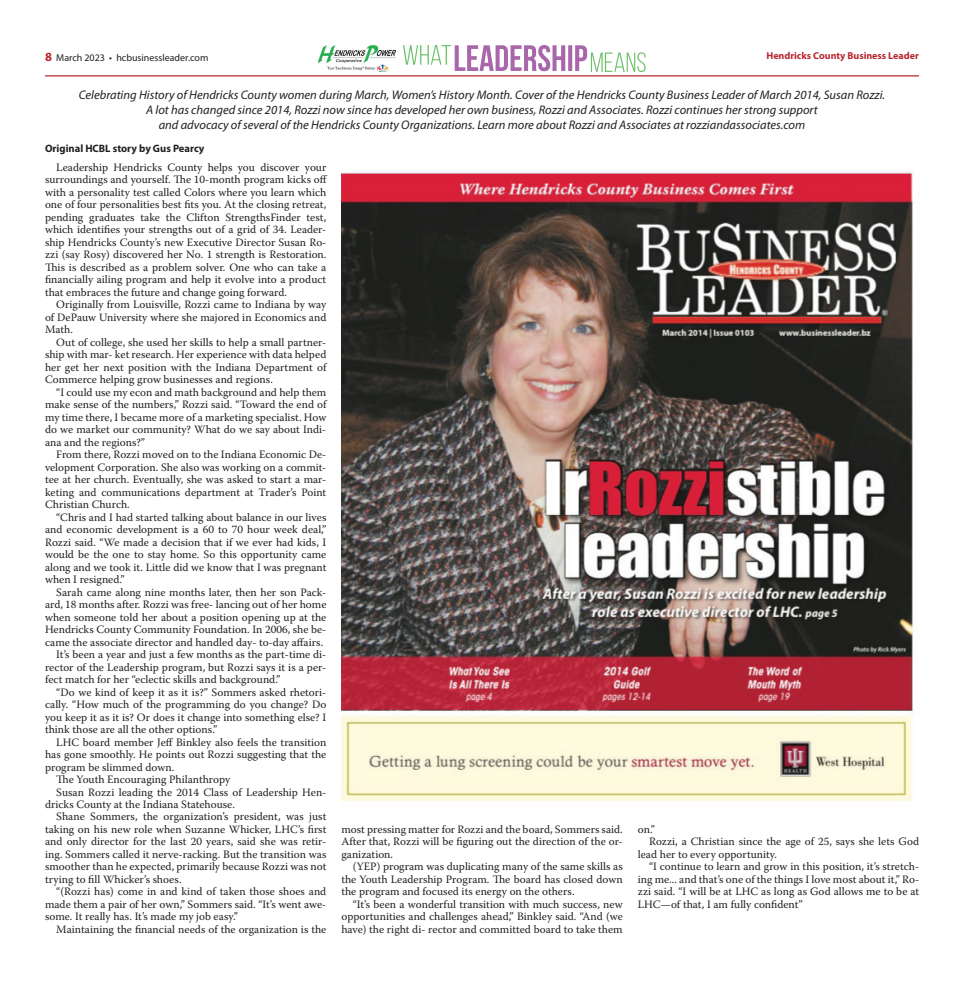
<style>
.page{position:relative;width:964px;height:990px;background:#fff}
.page>*{position:absolute;margin:0;border:0;box-sizing:border-box;transform-origin:0 0}
.t1{font:italic 12.5px/15px "Myriad Pro";color:#231f20;text-align:center}
.t2{font:11.25px/12.5px "Warnock Pro";color:#231f20;text-align:justify}
.t3{font:700 10.75px "Myriad Pro";color:#231f20}
.t4{font:10px "Myriad Pro";color:#231f20}
.t5{font:700 10px "Myriad Pro";color:#b7282e}
.s1{font-weight:700;font-size:12.5px;color:#b7282e}
</style>
<div class="page">
<hr style="left:45px;top:75px;width:873px;height:2px;background:#b7282e">
<img style="left:318px;top:45px;width:77px;height:26px">
<svg style="left:403px;top:45px;width:242px;height:27px"></svg>
<img style="left:341px;top:172px;width:573px;height:630px">
<p class="t4" style="left:45px;top:52px;width:165px"><span class="s1">8</span> March 2023 • hcbusinessleader.com</p>
<p class="t5" style="left:766px;top:49px;width:154px">Hendricks County Business Leader</p>
<p class="t1" style="left:79px;top:87px;width:807px">Celebrating History of Hendricks County women during March, Women’s History Month. Cover of the Hendricks County Business Leader of March 2014, Susan Rozzi.<br>A lot has changed since 2014, Rozzi now since has developed her own business, Rozzi and Associates. Rozzi continues her strong support<br>and advocacy of several of the Hendricks County Organizations. Learn more about Rozzi and Associates at rozziandassociates.com</p>
<p class="t3" style="left:45px;top:142px;width:161px">Original HCBL story by Gus Pearcy</p>
<p class="t2" style="left:45px;top:160px;width:283px;text-indent:11px">Leadership Hendricks County helps you discover your surroundings and yourself. The 10-month program kicks off with a personality test called Colors where you learn which one of four personalities best fits you. At the closing retreat, pending graduates take the Clifton StrengthsFinder test, which identifies your strengths out of a grid of 34. Leader&shy;ship Hendricks County’s new Executive Director Susan Ro&shy;zzi (say Rosy) discovered her No. 1 strength is Restoration.<br>This is described as a problem solver. One who can take a financially ailing program and help it evolve into a product that embraces the future and change going forward.</p>
<p class="t2" style="left:45px;top:298px;width:283px;text-indent:11px">Originally from Louisville, Rozzi came to Indiana by way of DePauw University where she majored in Economics and Math.</p>
<p class="t2" style="left:45px;top:335px;width:283px;text-indent:11px">Out of college, she used her skills to help a small partner&shy;ship with mar- ket research. Her experience with data helped her get her next position with the Indiana Department of Commerce helping grow businesses and regions.</p>
<p class="t2" style="left:45px;top:385px;width:283px;text-indent:11px">“I could use my econ and math background and help them make sense of the numbers,” Rozzi said. “Toward the end of my time there, I became more of a marketing specialist. How do we market our community? What do we say about Indi&shy;ana and the regions?”</p>
<p class="t2" style="left:45px;top:448px;width:283px;text-indent:11px">From there, Rozzi moved on to the Indiana Economic De&shy;velopment Corporation. She also was working on a commit&shy;tee at her church. Eventually, she was asked to start a mar&shy;keting and communications department at Trader’s Point Christian Church.</p>
<p class="t2" style="left:45px;top:510px;width:283px;text-indent:11px">“Chris and I had started talking about balance in our lives and economic development is a 60 to 70 hour week deal,” Rozzi said. “We made a decision that if we ever had kids, I would be the one to stay home. So this opportunity came along and we took it. Little did we know that I was pregnant when I resigned.”</p>
<p class="t2" style="left:56px;top:585px;width:271px">Sarah came along nine months later, then her son Pack-</p>
<p class="t2" style="left:45px;top:598px;width:283px">ard, 18 months after. Rozzi was free- lancing out of her home</p>
<p class="t2" style="left:45px;top:610px;width:283px">when someone told her about a position opening up at the</p>
<p class="t2" style="left:45px;top:623px;width:283px">Hendricks County Community Foundation. In 2006, she be-</p>
<p class="t2" style="left:45px;top:635px;width:279px">came the associate director and handled day- to-day affairs.</p>
<p class="t2" style="left:56px;top:648px;width:271px">It’s been a year and just a few months as the part-time di-</p>
<p class="t2" style="left:45px;top:660px;width:283px">rector of the Leadership program, but Rozzi says it is a per-</p>
<p class="t2" style="left:45px;top:673px;width:237px">fect match for her “eclectic skills and background.”</p>
<p class="t2" style="left:56px;top:685px;width:271px">“Do we kind of keep it as it is?” Sommers asked rhetori-</p>
<p class="t2" style="left:45px;top:698px;width:283px">cally. “How much of the programming do you change? Do</p>
<p class="t2" style="left:45px;top:710px;width:283px">you keep it as it is? Or does it change into something else? I</p>
<p class="t2" style="left:45px;top:723px;width:174px">think those are all the other options.”</p>
<p class="t2" style="left:56px;top:735px;width:271px">LHC board member Jeff Binkley also feels the transition</p>
<p class="t2" style="left:45px;top:748px;width:283px">has gone smoothly. He points out Rozzi suggesting that the</p>
<p class="t2" style="left:45px;top:760px;width:131px">program be slimmed down.</p>
<p class="t2" style="left:56px;top:773px;width:175px">The Youth Encouraging Philanthropy</p>
<p class="t2" style="left:56px;top:785px;width:271px">Susan Rozzi leading the 2014 Class of Leadership Hen-</p>
<p class="t2" style="left:45px;top:798px;width:191px">dricks County at the Indiana Statehouse.</p>
<p class="t2" style="left:56px;top:810px;width:271px">Shane Sommers, the organization’s president, was just</p>
<p class="t2" style="left:45px;top:823px;width:283px">taking on his new role when Suzanne Whicker, LHC’s first</p>
<p class="t2" style="left:45px;top:835px;width:283px">and only director for the last 20 years, said she was retir-</p>
<p class="t2" style="left:45px;top:848px;width:283px">ing. Sommers called it nerve-racking. But the transition was</p>
<p class="t2" style="left:45px;top:860px;width:283px">smoother than he expected, primarily because Rozzi was not</p>
<p class="t2" style="left:45px;top:873px;width:138px">trying to fill Whicker’s shoes.</p>
<p class="t2" style="left:56px;top:885px;width:271px">“(Rozzi has) come in and kind of taken those shoes and</p>
<p class="t2" style="left:45px;top:898px;width:283px">made them a pair of her own,” Sommers said. “It’s went awe-</p>
<p class="t2" style="left:45px;top:910px;width:194px">some. It really has. It’s made my job easy.”</p>
<p class="t2" style="left:56px;top:923px;width:271px">Maintaining the financial needs of the organization is the</p>
<p class="t2" style="left:341px;top:823px;width:283px">most pressing matter for Rozzi and the board, Sommers said.<br>After that, Rozzi will be figuring out the direction of the or&shy;ganization.</p>
<p class="t2" style="left:341px;top:860px;width:283px;text-indent:11px">(YEP) program was duplicating many of the same skills as the Youth Leadership Program. The board has closed down the program and focused its energy on the others.</p>
<p class="t2" style="left:341px;top:898px;width:283px;text-indent:11px">“It’s been a wonderful transition with much success, new opportunities and challenges ahead,” Binkley said. “And (we have) the right di- rector and committed board to take them</p>
<p class="t2" style="left:637px;top:823px;width:19px">on.”</p>
<p class="t2" style="left:648px;top:835px;width:271px">Rozzi, a Christian since the age of 25, says she lets God</p>
<p class="t2" style="left:637px;top:848px;width:141px">lead her to every opportunity.</p>
<p class="t2" style="left:648px;top:860px;width:271px">“I continue to learn and grow in this position, it’s stretch-</p>
<p class="t2" style="left:637px;top:873px;width:283px">ing me... and that’s one of the things I love most about it,” Ro-</p>
<p class="t2" style="left:637px;top:885px;width:283px">zzi said. “I will be at LHC as long as God allows me to be at</p>
<p class="t2" style="left:637px;top:898px;width:166px">LHC—of that, I am fully confident”</p>
</div>
